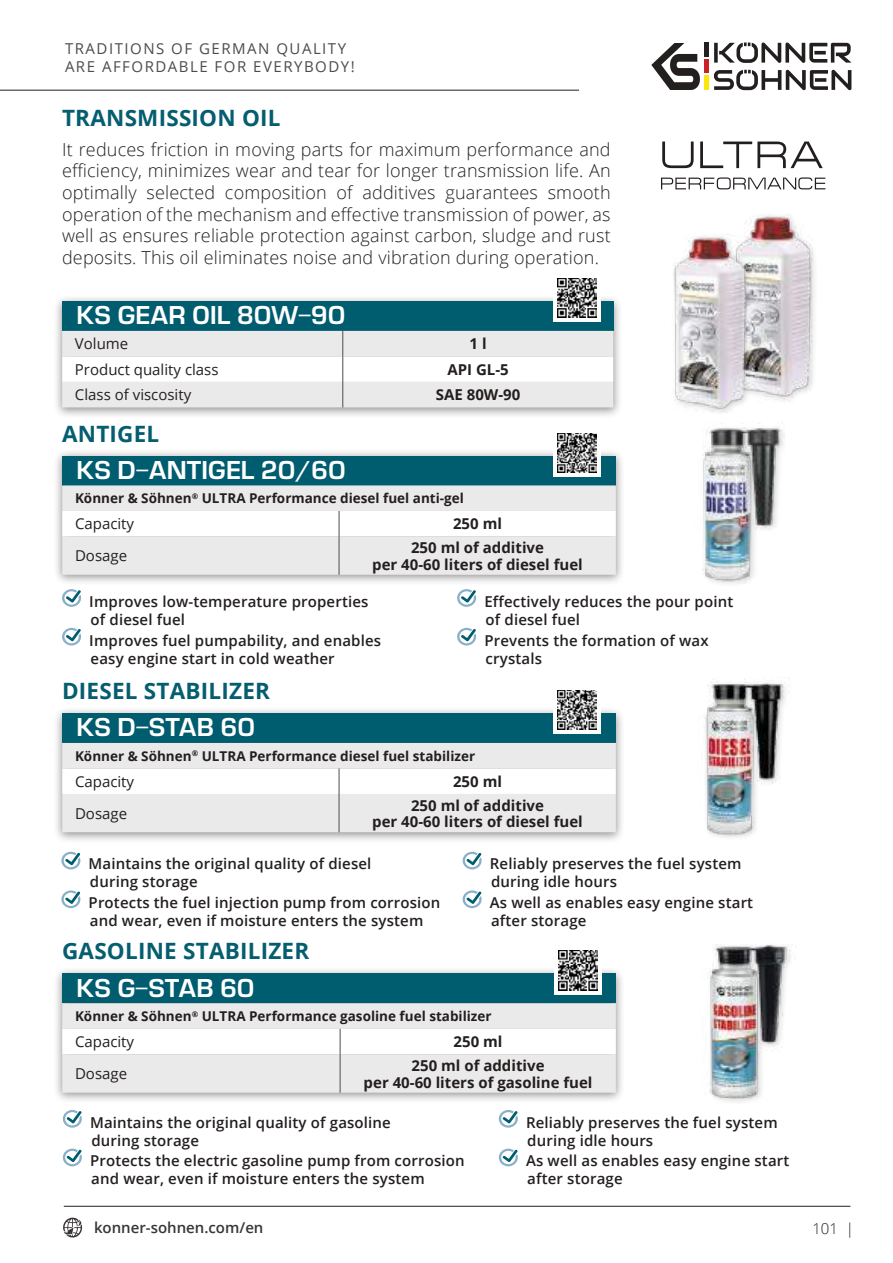
<style>
.page{position:relative;width:893px;height:1263px;background:#fff}
.page>*{position:absolute;margin:0;border:0;box-sizing:border-box;transform-origin:0 0}
.t1{font:24px "Europe Demi C";color:#fff}
.t2{font:24px "Europe Bogdan";color:#fff}
.t3{font:700 22.5px "Open Sans";letter-spacing:.01em;color:#055e70}
.t4{font:300 18px/21.6px "Open Sans";letter-spacing:.01em;color:#241f1f;text-align:justify}
.t5{font:600 15px/18px "Open Sans";letter-spacing:.01em;color:#241f1f}
.t6{font:700 15px/16.5px "Open Sans";color:#241f1f;text-align:center}
.t7{font:15px "Open Sans";color:#241f1f}
.t8{font:15px/18px "Open Sans";letter-spacing:.1em;color:#4e4b4c}
.t9{font:600 15px "Open Sans";color:#393535}
.t10{font:300 15px "Open Sans";color:#241f1f}
.t11{font:700 13.5px "Open Sans";color:#241f1f}
</style>
<div class="page">
<hr style="left:0;top:90px;width:579px;height:1px;background:#241f1f">
<svg style="left:651px;top:43px;width:49px;height:47px"></svg>
<svg style="left:714px;top:42px;width:137px;height:21px"></svg>
<svg style="left:714px;top:70px;width:137px;height:20px"></svg>
<div style="left:704px;top:43px;width:5px;height:14px;background:#241f21"></div>
<div style="left:704px;top:59px;width:5px;height:14px;background:#cc2126"></div>
<div style="left:704px;top:76px;width:5px;height:14px;background:#fae80d"></div>
<svg style="left:63px;top:1217px;width:19px;height:21px"></svg>
<hr style="left:64px;top:1206px;width:786px;height:1px;background:#241f1f">
<img style="left:702px;top:426px;width:82px;height:157px">
<div style="left:53px;top:449px;width:572px;height:137px;background:#241f1f;opacity:.5"></div>
<div style="left:62px;top:456px;width:554px;height:29px;background:#005d6f"></div>
<div style="left:62px;top:485px;width:554px;height:90px;background:#ebeaea"></div>
<svg style="left:62px;top:511px;width:554px;height:25px"></svg>
<hr style="left:339px;top:536px;width:1px;height:39px;background:#4e4b4c">
<div style="left:554px;top:429px;width:47px;height:47px;background:#fff"></div>
<img style="left:557px;top:433px;width:40px;height:39px">
<svg style="left:62px;top:589px;width:19px;height:18px"></svg>
<svg style="left:62px;top:628px;width:19px;height:17px"></svg>
<svg style="left:63px;top:1110px;width:19px;height:18px"></svg>
<svg style="left:63px;top:1149px;width:19px;height:17px"></svg>
<div style="left:53px;top:967px;width:572px;height:137px;background:#241f1f;opacity:.5"></div>
<div style="left:62px;top:973px;width:554px;height:30px;background:#005d6f"></div>
<div style="left:62px;top:1003px;width:554px;height:90px;background:#ebeaea"></div>
<svg style="left:62px;top:1029px;width:554px;height:25px"></svg>
<hr style="left:340px;top:1054px;width:1px;height:39px;background:#4e4b4c">
<div style="left:555px;top:947px;width:47px;height:47px;background:linear-gradient(to right,#fff,#fff)"></div>
<img style="left:559px;top:951px;width:39px;height:39px">
<div style="left:707px;top:942px;width:87px;height:163px;background:#241f1f;opacity:.2"></div>
<img style="left:707px;top:944px;width:88px;height:155px">
<div style="left:53px;top:706px;width:572px;height:137px;background:#241f1f;opacity:.5"></div>
<div style="left:62px;top:713px;width:554px;height:30px;background:#005d6f"></div>
<div style="left:62px;top:743px;width:554px;height:89px;background:#ebeaea"></div>
<svg style="left:62px;top:768px;width:554px;height:26px"></svg>
<hr style="left:339px;top:794px;width:1px;height:38px;background:#4e4b4c">
<div style="left:554px;top:687px;width:47px;height:47px;background:#fff"></div>
<img style="left:557px;top:690px;width:40px;height:40px">
<svg style="left:61px;top:852px;width:19px;height:17px"></svg>
<svg style="left:61px;top:890px;width:19px;height:18px"></svg>
<img style="left:705px;top:679px;width:81px;height:158px">
<div style="left:53px;top:294px;width:570px;height:124px;background:#241f1f;opacity:.5"></div>
<div style="left:62px;top:301px;width:551px;height:30px;background:#005d6f"></div>
<svg style="left:62px;top:331px;width:551px;height:76px"></svg>
<div style="left:554px;top:275px;width:47px;height:47px;background:#fff"></div>
<img style="left:557px;top:278px;width:40px;height:40px">
<svg style="left:661px;top:177px;width:164px;height:12px"></svg>
<svg style="left:662px;top:142px;width:161px;height:26px"></svg>
<div style="left:732px;top:213px;width:87px;height:192px;background:#241f1f;opacity:.2"></div>
<img style="left:732px;top:213px;width:80px;height:191px">
<div style="left:670px;top:234px;width:83px;height:182px;background:#241f1f;opacity:.2"></div>
<img style="left:670px;top:234px;width:77px;height:182px">
<svg style="left:499px;top:1110px;width:19px;height:18px"></svg>
<svg style="left:499px;top:1149px;width:19px;height:17px"></svg>
<svg style="left:463px;top:852px;width:19px;height:17px"></svg>
<svg style="left:463px;top:890px;width:19px;height:18px"></svg>
<svg style="left:457px;top:589px;width:19px;height:18px"></svg>
<svg style="left:457px;top:628px;width:19px;height:17px"></svg>
<p class="t8" style="left:65px;top:39px;width:291px">TRADITIONS OF GERMAN QUALITY<br>ARE AFFORDABLE FOR EVERYBODY!</p>
<h2 class="t3" style="left:62px;top:102px;width:220px">TRANSMISSION OIL</h2>
<p class="t4" style="left:62px;top:138px;width:550px">It reduces friction in moving parts for maximum performance and efficiency, minimizes wear and tear for longer transmission life. An optimally selected composition of additives guarantees smooth operation of the mechanism and effective transmission of power, as well as ensures reliable protection against carbon, sludge and rust deposits. This oil eliminates noise and vibration during operation.</p>
<h1 class="t2" style="left:77px;top:301px;width:270px">KS GEAR OIL 80W-90</h1>
<p class="t7" style="left:75px;top:334px;width:55px">Volume</p>
<p class="t6" style="left:470px;top:335px;width:19px">1 l</p>
<p class="t7" style="left:75px;top:359px;width:145px">Product quality class</p>
<p class="t6" style="left:447px;top:361px;width:63px">API GL-5</p>
<p class="t7" style="left:75px;top:385px;width:118px">Class of viscosity</p>
<p class="t6" style="left:436px;top:386px;width:86px">SAE 80W-90</p>
<h2 class="t3" style="left:62px;top:418px;width:99px">ANTIGEL</h2>
<h1 class="t1" style="left:77px;top:456px;width:270px">KS D-ANTIGEL 20/60</h1>
<p class="t11" style="left:75px;top:489px;width:390px">Könner &amp; Söhnen<sup>®</sup> ULTRA Performance diesel fuel anti-gel</p>
<p class="t7" style="left:75px;top:514px;width:61px">Capacity</p>
<p class="t6" style="left:453px;top:515px;width:50px">250 ml</p>
<p class="t7" style="left:75px;top:546px;width:54px">Dosage</p>
<p class="t6" style="left:372px;top:539px;width:212px">250 ml of additive<br>per 40-60 liters of diesel fuel</p>
<p class="t5" style="left:89px;top:592px;width:281px">Improves low-temperature properties of diesel fuel</p>
<p class="t5" style="left:89px;top:631px;width:293px">Improves fuel pumpability, and enables easy engine start in cold weather</p>
<h2 class="t3" style="left:62px;top:675px;width:210px">DIESEL STABILIZER</h2>
<h1 class="t1" style="left:77px;top:713px;width:180px">KS D-STAB 60</h1>
<p class="t5" style="left:484px;top:592px;width:250px">Effectively reduces the pour point of diesel fuel</p>
<p class="t5" style="left:484px;top:631px;width:226px">Prevents the formation of wax crystals</p>
<p class="t11" style="left:75px;top:746px;width:402px">Könner &amp; Söhnen<sup>®</sup> ULTRA Performance diesel fuel stabilizer</p>
<p class="t7" style="left:75px;top:771px;width:61px">Capacity</p>
<p class="t6" style="left:453px;top:773px;width:50px">250 ml</p>
<p class="t7" style="left:75px;top:803px;width:54px">Dosage</p>
<p class="t6" style="left:372px;top:796px;width:212px">250 ml of additive<br>per 40-60 liters of diesel fuel</p>
<p class="t5" style="left:89px;top:855px;width:284px">Maintains the original quality of diesel during storage</p>
<p class="t5" style="left:89px;top:893px;width:353px">Protects the fuel injection pump from corrosion and wear, even if moisture enters the system</p>
<h2 class="t3" style="left:62px;top:935px;width:249px">GASOLINE STABILIZER</h2>
<h1 class="t1" style="left:77px;top:974px;width:179px">KS G-STAB 60</h1>
<p class="t5" style="left:490px;top:855px;width:253px">Reliably preserves the fuel system during idle hours</p>
<p class="t5" style="left:490px;top:893px;width:265px">As well as enables easy engine start after storage</p>
<p class="t11" style="left:75px;top:1007px;width:418px">Könner &amp; Söhnen<sup>®</sup> ULTRA Performance gasoline fuel stabilizer</p>
<p class="t7" style="left:75px;top:1032px;width:61px">Capacity</p>
<p class="t6" style="left:454px;top:1033px;width:50px">250 ml</p>
<p class="t7" style="left:75px;top:1063px;width:54px">Dosage</p>
<p class="t6" style="left:364px;top:1057px;width:230px">250 ml of additive<br>per 40-60 liters of gasoline fuel</p>
<p class="t5" style="left:90px;top:1113px;width:302px">Maintains the original quality of gasoline during storage</p>
<p class="t5" style="left:90px;top:1151px;width:376px">Protects the electric gasoline pump from corrosion and wear, even if moisture enters the system</p>
<p class="t5" style="left:526px;top:1113px;width:253px">Reliably preserves the fuel system during idle hours</p>
<p class="t5" style="left:526px;top:1151px;width:265px">As well as enables easy engine start after storage</p>
<p class="t9" style="left:94px;top:1217px;width:171px">konner-sohnen.com/en</p>
<p class="t10" style="left:812px;top:1219px;width:43px">101 |</p>
</div>
